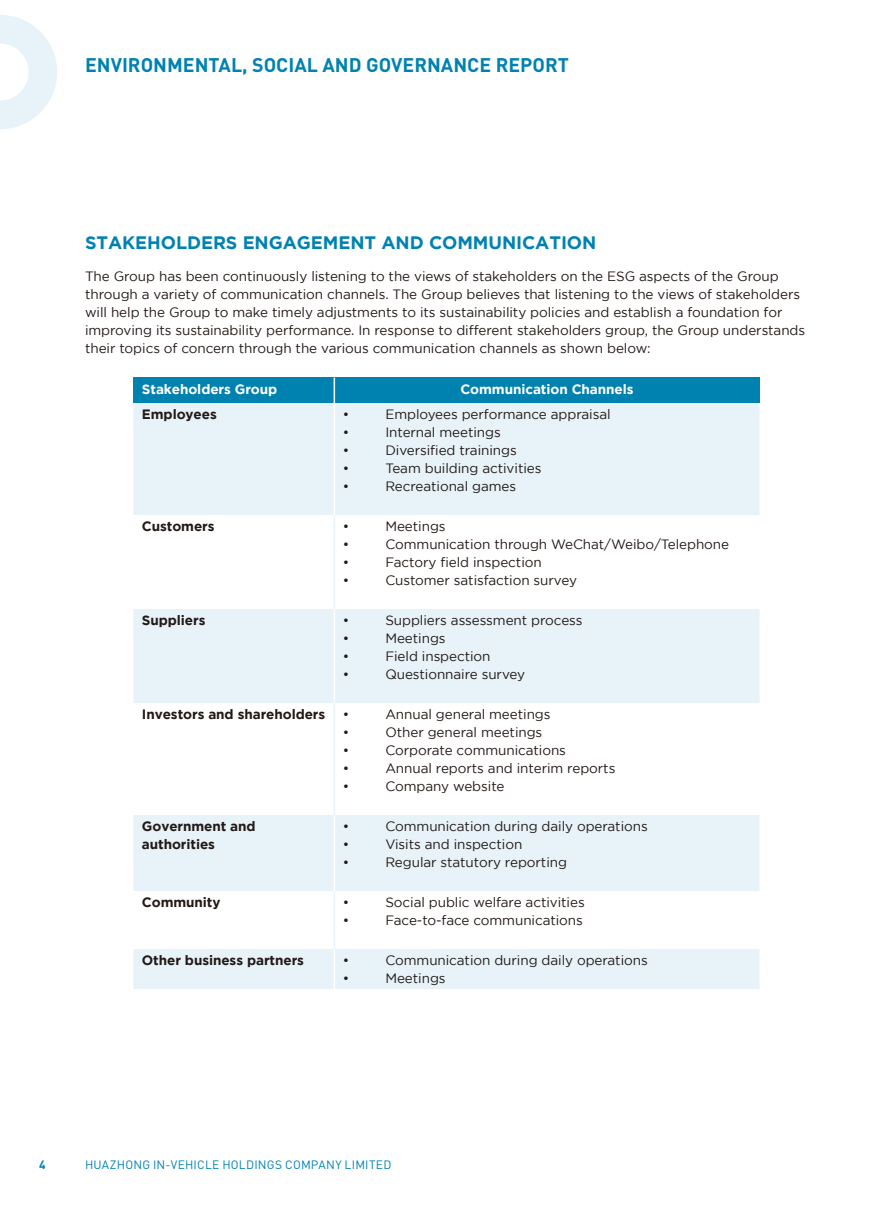
<style>
.page{position:relative;width:893px;height:1212px;background:#fff}
.page>*{position:absolute;margin:0;border:0;box-sizing:border-box;transform-origin:0 0}
.t1{font:700 19.5px "DIN";color:#0082b1}
.t2{font:700 18px "Gotham";letter-spacing:-.005em;color:#0082b1}
.t3{font:13.5px/18px "Gotham";letter-spacing:-.005em;color:#231916}
.t4{font:700 13.5px/18px "Gotham";letter-spacing:-.005em;color:#231916}
.t5{font:700 13.5px "Gotham";letter-spacing:-.005em;color:#fff}
.t6{font:12px "DIN";letter-spacing:.015em;color:#0082b1}
.t7{font:700 12px "DIN";color:#0082b1}
</style>
<div class="page">
<svg style="left:0;top:15px;width:57px;height:114px"></svg>
<div style="left:133px;top:378px;width:201px;height:25px;background:#0082b1"></div>
<div style="left:334px;top:378px;width:426px;height:25px;background:#0082b1"></div>
<svg style="left:133px;top:403px;width:627px;height:586px;fill:#e7f3f9"></svg>
<svg style="left:334px;top:378px;width:1px;height:25px"></svg>
<hr style="left:334px;top:403px;width:1px;height:112px;background:#fff">
<hr style="left:334px;top:609px;width:1px;height:94px;background:#fff">
<hr style="left:334px;top:815px;width:1px;height:76px;background:#fff">
<hr style="left:334px;top:949px;width:1px;height:40px;background:#fff">
<hr style="left:334px;top:515px;width:1px;height:94px;background:#e7f3f9">
<hr style="left:334px;top:703px;width:1px;height:112px;background:#e7f3f9">
<hr style="left:334px;top:891px;width:1px;height:58px;background:#e7f3f9">
<h1 class="t1" style="left:85px;top:52px;width:485px">ENVIRONMENTAL, SOCIAL AND GOVERNANCE REPORT</h1>
<h2 class="t2" style="left:85px;top:232px;width:513px">STAKEHOLDERS ENGAGEMENT AND COMMUNICATION</h2>
<p class="t3" style="left:85px;top:267px;width:722px">The Group has been continuously listening to the views of stakeholders on the ESG aspects of the Group through a variety of communication channels. The Group believes that listening to the views of stakeholders will help the Group to make timely adjustments to its sustainability policies and establish a foundation for improving its sustainability performance. In response to different stakeholders group, the Group understands their topics of concern through the various communication channels as shown below:</p>
<p class="t5" style="left:142px;top:381px;width:137px">Stakeholders Group</p>
<p class="t5" style="left:460px;top:381px;width:175px">Communication Channels</p>
<p class="t4" style="left:142px;top:405px;width:76px">Employees</p>
<p class="t3" style="left:343px;top:405px;width:8px">•</p>
<p class="t3" style="left:385px;top:405px;width:227px">Employees performance appraisal</p>
<p class="t3" style="left:343px;top:423px;width:8px">•</p>
<p class="t3" style="left:385px;top:423px;width:117px">Internal meetings</p>
<p class="t3" style="left:343px;top:441px;width:8px">•</p>
<p class="t3" style="left:385px;top:441px;width:133px">Diversified trainings</p>
<p class="t3" style="left:343px;top:459px;width:8px">•</p>
<p class="t3" style="left:385px;top:459px;width:158px">Team building activities</p>
<p class="t3" style="left:343px;top:477px;width:8px">•</p>
<p class="t3" style="left:385px;top:477px;width:132px">Recreational games</p>
<p class="t4" style="left:142px;top:517px;width:74px">Customers</p>
<p class="t3" style="left:343px;top:517px;width:8px">•</p>
<p class="t3" style="left:385px;top:517px;width:62px">Meetings</p>
<p class="t3" style="left:343px;top:535px;width:8px">•</p>
<p class="t3" style="left:385px;top:535px;width:345px">Communication through WeChat/Weibo/Telephone</p>
<p class="t3" style="left:343px;top:553px;width:8px">•</p>
<p class="t3" style="left:385px;top:553px;width:158px">Factory field inspection</p>
<p class="t3" style="left:343px;top:571px;width:8px">•</p>
<p class="t3" style="left:385px;top:571px;width:193px">Customer satisfaction survey</p>
<p class="t4" style="left:142px;top:611px;width:65px">Suppliers</p>
<p class="t3" style="left:343px;top:611px;width:8px">•</p>
<p class="t3" style="left:385px;top:611px;width:199px">Suppliers assessment process</p>
<p class="t3" style="left:343px;top:629px;width:8px">•</p>
<p class="t3" style="left:385px;top:629px;width:62px">Meetings</p>
<p class="t3" style="left:343px;top:647px;width:8px">•</p>
<p class="t3" style="left:385px;top:647px;width:107px">Field inspection</p>
<p class="t3" style="left:343px;top:665px;width:8px">•</p>
<p class="t3" style="left:385px;top:665px;width:141px">Questionnaire survey</p>
<p class="t4" style="left:142px;top:705px;width:185px">Investors and shareholders</p>
<p class="t3" style="left:343px;top:705px;width:8px">•</p>
<p class="t3" style="left:385px;top:705px;width:167px">Annual general meetings</p>
<p class="t3" style="left:343px;top:723px;width:8px">•</p>
<p class="t3" style="left:385px;top:723px;width:158px">Other general meetings</p>
<p class="t3" style="left:343px;top:741px;width:8px">•</p>
<p class="t3" style="left:385px;top:741px;width:182px">Corporate communications</p>
<p class="t3" style="left:343px;top:759px;width:8px">•</p>
<p class="t3" style="left:385px;top:759px;width:231px">Annual reports and interim reports</p>
<p class="t3" style="left:343px;top:777px;width:8px">•</p>
<p class="t3" style="left:385px;top:777px;width:121px">Company website</p>
<p class="t4" style="left:142px;top:816px;width:115px">Government and authorities</p>
<p class="t3" style="left:343px;top:817px;width:8px">•</p>
<p class="t3" style="left:385px;top:817px;width:264px">Communication during daily operations</p>
<p class="t3" style="left:343px;top:835px;width:8px">•</p>
<p class="t3" style="left:385px;top:835px;width:138px">Visits and inspection</p>
<p class="t3" style="left:343px;top:853px;width:8px">•</p>
<p class="t3" style="left:385px;top:853px;width:183px">Regular statutory reporting</p>
<p class="t4" style="left:142px;top:892px;width:80px">Community</p>
<p class="t3" style="left:343px;top:893px;width:8px">•</p>
<p class="t3" style="left:385px;top:893px;width:201px">Social public welfare activities</p>
<p class="t3" style="left:343px;top:911px;width:8px">•</p>
<p class="t3" style="left:385px;top:911px;width:199px">Face-to-face communications</p>
<p class="t4" style="left:142px;top:950px;width:164px">Other business partners</p>
<p class="t3" style="left:343px;top:951px;width:8px">•</p>
<p class="t3" style="left:385px;top:951px;width:264px">Communication during daily operations</p>
<p class="t3" style="left:343px;top:969px;width:8px">•</p>
<p class="t3" style="left:385px;top:969px;width:62px">Meetings</p>
<p class="t7" style="left:39px;top:1157px;width:8px">4</p>
<p class="t6" style="left:85px;top:1157px;width:41px">HUAZHONG</p>
<p class="t6" style="left:153px;top:1157px;width:33px">IN-VEHICLE</p>
<p class="t6" style="left:222px;top:1157px;width:17px">HOLDINGS</p>
<p class="t6" style="left:285px;top:1157px;width:17px">COMPAN</p>
<p class="t6" style="left:335px;top:1157px;width:24px">Y LIMITED</p>
</div>
